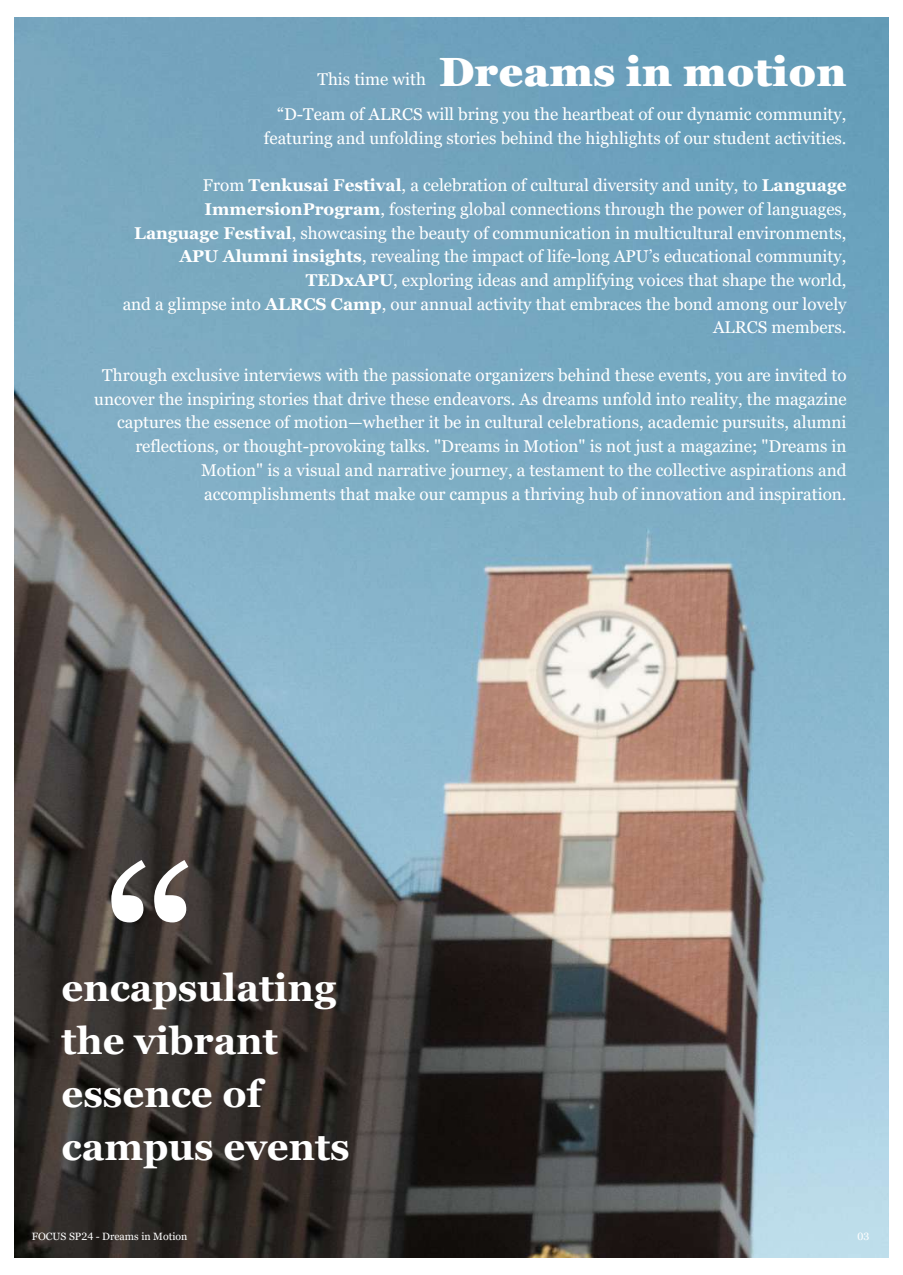
<style>
.page{position:relative;width:903px;height:1275px;background:#fff}
.page>*{position:absolute;margin:0;border:0;box-sizing:border-box;transform-origin:0 0}
.t1{font:236.42px "Georgia Pro";color:#fff}
.t2{font:900 40.77px "Georgia Pro";color:#fff}
.t3{font:700 38.15px/52.7px "Georgia Pro";color:#fff}
.t4{font:16.97px/23.8px "Georgia Pro";color:#fff;text-align:right}
.t5{font:10.5px "Georgia Pro";color:#fff}
.s1{font-weight:700}
</style>
<div class="page">
<img style="left:15px;top:17px;width:873px;height:1241px">
<p class="t4" style="left:317px;top:68px;width:110px">This time with</p>
<h2 class="t2" style="left:439px;top:49px;width:409px">Dreams in motion</h2>
<p class="t4" style="left:264px;top:103px;width:584px">“D-Team of ALRCS will bring you the heartbeat of our dynamic community, featuring and unfolding stories behind the highlights of our student activities.</p>
<p class="t4" style="left:123px;top:174px;width:725px">From <span class="s1">Tenkusai Festival</span>, a celebration of cultural diversity and unity, to <span class="s1">Language ImmersionProgram</span>, fostering global connections through the power of languages, <span class="s1">Language Festival</span>, showcasing the beauty of communication in multicultural environments, <span class="s1">APU Alumni insights</span>, revealing the impact of life-long APU’s educational community, <span class="s1">TEDxAPU</span>, exploring ideas and amplifying voices that shape the world,<br>and a glimpse into <span class="s1">ALRCS Camp</span>, our annual activity that embraces the bond among our lovely ALRCS members.</p>
<p class="t4" style="left:94px;top:364px;width:754px">Through exclusive interviews with the passionate organizers behind these events, you are invited to uncover the inspiring stories that drive these endeavors. As dreams unfold into reality, the magazine captures the essence of motion—whether it be in cultural celebrations, academic pursuits, alumni reflections, or thought-provoking talks. "Dreams in Motion" is not just a magazine; "Dreams in Motion" is a visual and narrative journey, a testament to the collective aspirations and accomplishments that make our campus a thriving hub of innovation and inspiration.</p>
<h1 class="t1" style="left:102px;top:819px;width:98px">“</h1>
<h3 class="t3" style="left:62px;top:963px;width:290px">encapsulating the vibrant essence of campus events</h3>
<p class="t5" style="left:32px;top:1230px;width:157px">FOCUS SP24 - Dreams in Motion</p>
<p class="t5" style="left:857px;top:1230px;width:13px">03</p>
</div>
